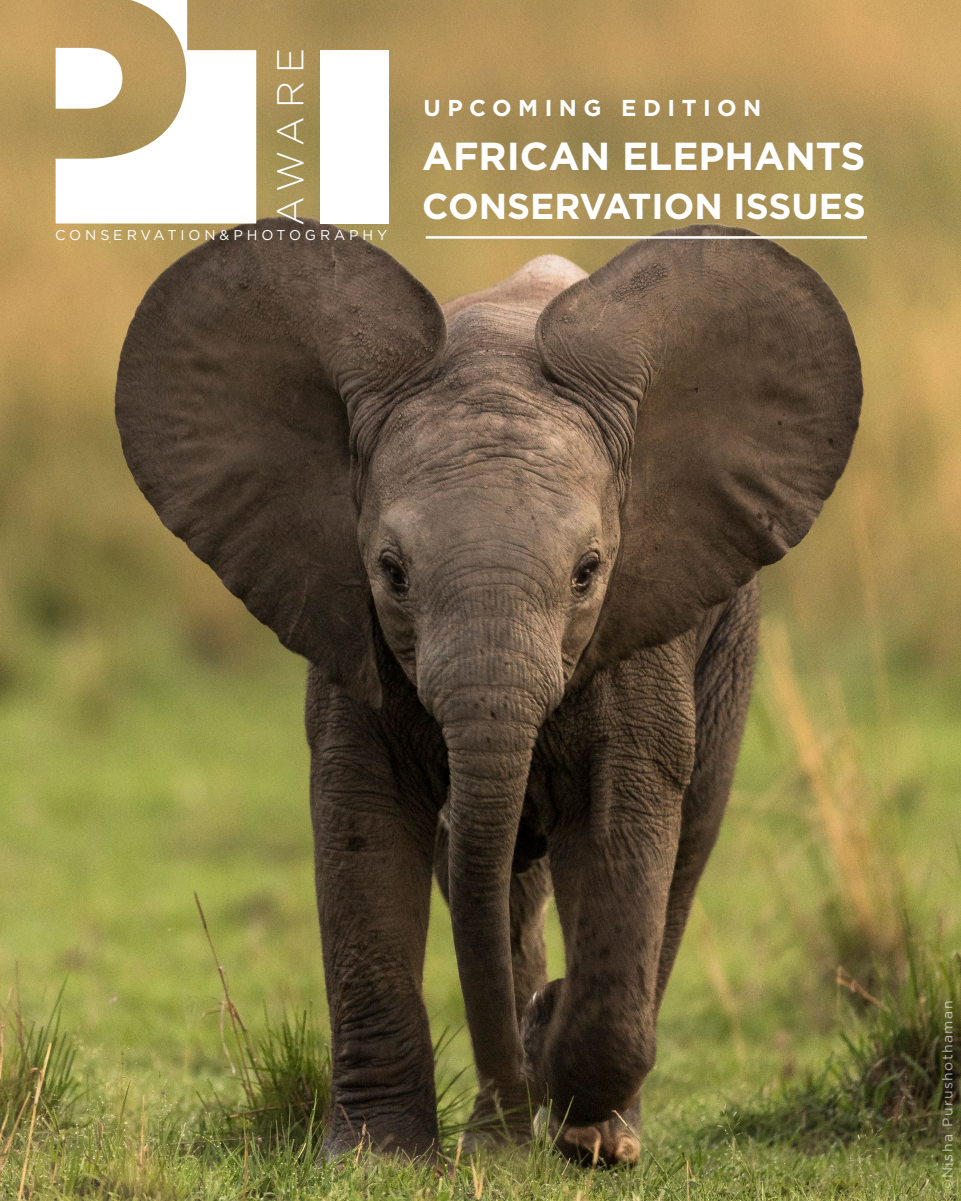
<style>
.page{position:relative;width:961px;height:1201px;background:#fff}
.page>*{position:absolute;margin:0;border:0;box-sizing:border-box;transform-origin:0 0}
.t1{font:700 39px "Gotham";color:#fff}
.t2{font:300 37.4px "Gotham";letter-spacing:.175em;color:#fff}
.t3{font:700 36px "Gotham";color:#fff}
.t4{font:700 23px "Gotham";letter-spacing:.28em;color:#fff}
.t5{font:14.2px "Gotham";letter-spacing:.275em;color:#fff}
.t6{font:14px "Gotham";letter-spacing:.1em;color:#fff}
</style>
<div class="page">
<img style="left:0;top:0;width:960px;height:1200px">
<svg style="left:56px;top:0;width:200px;height:223px"></svg>
<div style="left:320px;top:50px;width:68px;height:173px;background:#fff"></div>
<hr style="left:426px;top:236px;width:440px;height:3px;background:#fff">
<h2 class="t2" style="left:266px;top:226px;width:180px;rotate:-90deg">AWARE</h2>
<p class="t5" style="left:55px;top:226px;width:334px">CONSERVATION&amp;PHOTOGRAPHY</p>
<h3 class="t4" style="left:423px;top:93px;width:339px">UPCOMING EDITION</h3>
<h1 class="t1" style="left:422px;top:131px;width:445px">AFRICAN ELEPHANTS</h1>
<h3 class="t3" style="left:422px;top:183px;width:445px">CONSERVATION ISSUES</h3>
<p class="t6" style="left:938px;top:1191px;width:192px;rotate:-90deg">©Nisha Purushothaman</p>
</div>
